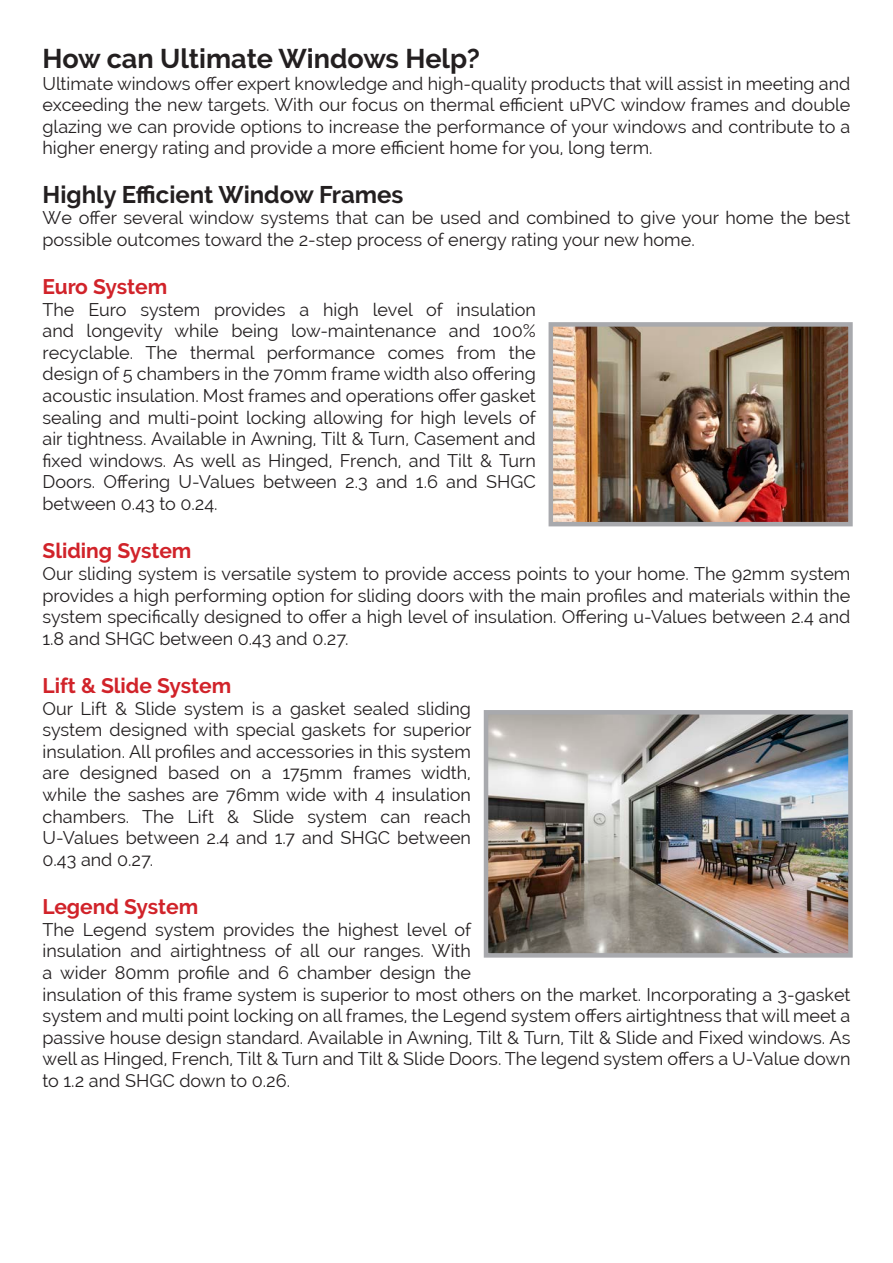
<style>
.page{position:relative;width:893px;height:1263px;background:#fff}
.page>*{position:absolute;margin:0;border:0;box-sizing:border-box;transform-origin:0 0}
.t1{font:700 27px "Raleway";color:#231f20}
.t2{font:700 24px "Raleway";color:#231f20}
.t3{font:700 21px "Raleway";color:#d1232a}
.t4{font:18px/21.6px "Raleway";color:#231f20;text-align:justify}
</style>
<div class="page">
<img style="left:555px;top:328px;width:292px;height:192px">
<div style="left:549px;top:322px;width:304px;height:204px;border:5px solid #a8a9ad"></div>
<img style="left:490px;top:716px;width:357px;height:236px">
<div style="left:484px;top:710px;width:369px;height:248px;border:5px solid #a8a9ad"></div>
<h1 class="t1" style="left:43px;top:47px;width:439px">How can Ultimate Windows Help?</h1>
<p class="t4" style="left:43px;top:72px;width:809px">Ultimate windows offer expert knowledge and high-quality products that will assist in meeting and exceeding the new targets. With our focus on thermal efficient uPVC window frames and double glazing we can provide options to increase the performance of your windows and contribute to a higher energy rating and provide a more efficient home for you, long term.</p>
<h2 class="t2" style="left:43px;top:180px;width:362px">Highly Efficient Window Frames</h2>
<p class="t4" style="left:43px;top:207px;width:809px">We offer several window systems that can be used and combined to give your home the best possible outcomes toward the 2-step process of energy rating your new home.</p>
<p class="t3" style="left:43px;top:278px;width:126px">Euro System</p>
<p class="t4" style="left:43px;top:298px;width:495px">The Euro system provides a high level of insulation and longevity while being low-maintenance and 100% recyclable. The thermal performance comes from the design of 5 chambers in the 70mm frame width also offering acoustic insulation. Most frames and operations offer gasket sealing and multi-point locking allowing for high levels of air tightness. Available in Awning, Tilt &amp; Turn, Casement and fixed windows. As well as Hinged, French, and Tilt &amp; Turn Doors. Offering U-Values between 2.3 and 1.6 and SHGC between 0.43 to 0.24.</p>
<p class="t3" style="left:43px;top:542px;width:150px">Sliding System</p>
<p class="t4" style="left:43px;top:563px;width:809px">Our sliding system is versatile system to provide access points to your home. The 92mm system provides a high performing option for sliding doors with the main profiles and materials within the system specifically designed to offer a high level of insulation. Offering u-Values between 2.4 and 1.8 and SHGC between 0.43 and 0.27.</p>
<p class="t3" style="left:43px;top:677px;width:190px">Lift &amp; Slide System</p>
<p class="t4" style="left:43px;top:697px;width:430px">Our Lift &amp; Slide system is a gasket sealed sliding system designed with special gaskets for superior insulation. All profiles and accessories in this system are designed based on a 175mm frames width, while the sashes are 76mm wide with 4 insulation chambers. The Lift &amp; Slide system can reach U-Values between 2.4 and 1.7 and SHGC between 0.43 and 0.27.</p>
<p class="t3" style="left:43px;top:898px;width:157px">Legend System</p>
<p class="t4" style="left:43px;top:918px;width:809px;text-align:left">The Legend system provides the highest level of<br>insulation and airtightness of all our ranges. With<br>a wider 80mm profile and 6 chamber design the<br>insulation of this frame system is superior to most others on the market. Incorporating a 3-gasket system and multi point locking on all frames, the Legend system offers airtightness that will meet a passive house design standard. Available in Awning, Tilt &amp; Turn, Tilt &amp; Slide and Fixed windows. As well as Hinged, French, Tilt &amp; Turn and Tilt &amp; Slide Doors. The legend system offers a U-Value down to 1.2 and SHGC down to 0.26.</p>
</div>
